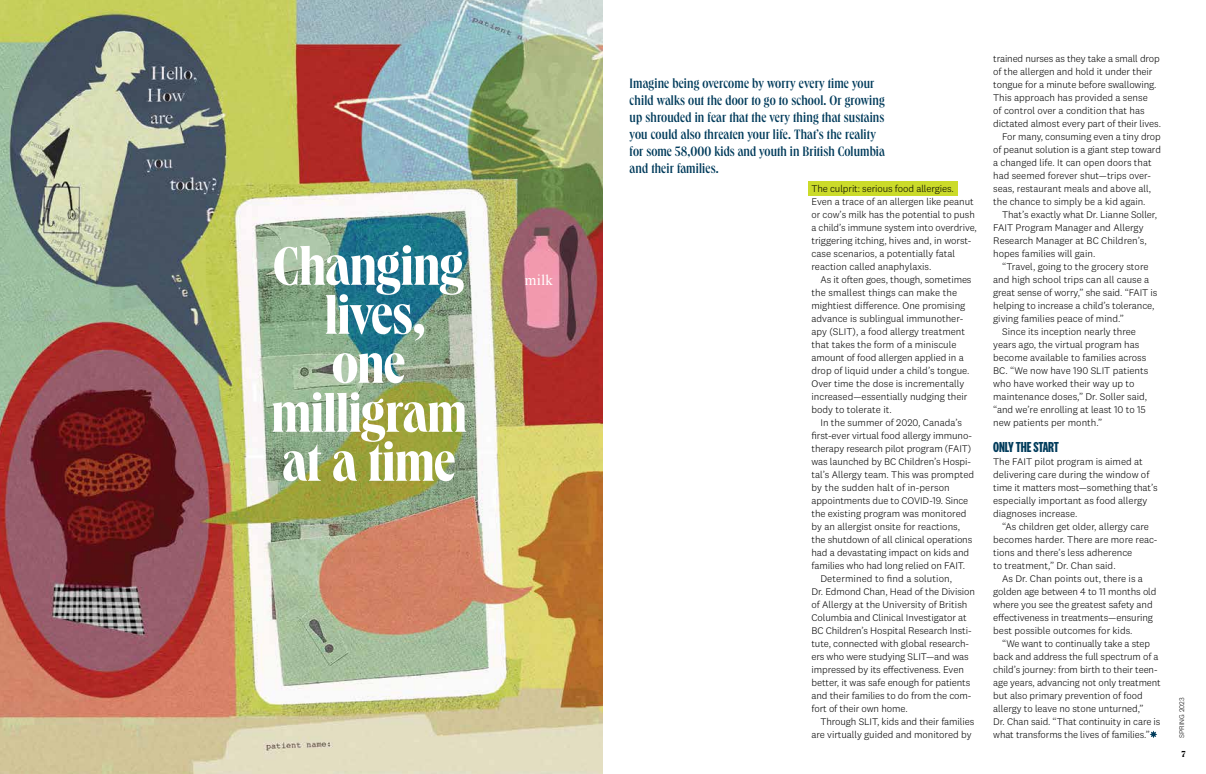
<style>
.page{position:relative;width:1206px;height:774px;background:#fff}
.page>*{position:absolute;margin:0;border:0;box-sizing:border-box;transform-origin:0 0}
.t1{font:700 56px/49px "Queens Compressed";letter-spacing:-.015em;color:#fff;text-align:center}
.t2{font:700 15px "National 2 Comp";letter-spacing:-.01em;color:#003b5b}
.t3{font:15px "Times New Roman";color:#fff}
.t4{font:500 14px/17px "Queens Compressed";letter-spacing:.01em;color:#003b5b}
.t5{font:300 10px/13px "National 2";letter-spacing:-.005em;color:#000}
.t6{font:700 9px "Queens Condensed";color:#000}
.t7{font:300 7px "National 2";color:#000}
</style>
<div class="page">
<div style="left:808px;top:181px;width:150px;height:14px;background:#cbdb2a"></div>
<img style="left:0;top:0;width:603px;height:774px">
<svg style="left:1150px;top:731px;width:7px;height:7px"></svg>
<h1 class="t1" style="left:271px;top:239px;width:198px">Changing lives,<br>one milligram at a time</h1>
<h2 class="t3" style="left:525px;top:270px;width:30px">milk</h2>
<p class="t4" style="left:630px;top:74px;width:257px">Imagine being overcome by worry every time your child walks out the door to go to school. Or growing up shrouded in fear that the very thing that sustains you could also threaten your life. That’s the reality for some 58,000 kids and youth in British Columbia and their families.</p>
<p class="t5" style="left:811px;top:182px;width:167px">The culprit: serious food allergies.<br>Even a trace of an allergen like peanut or cow’s milk has the potential to push a child’s immune system into overdrive, triggering itching, hives and, in worst&shy;case scenarios, a potentially fatal reaction called anaphylaxis.</p>
<p class="t5" style="left:811px;top:273px;width:162px;text-indent:9px">As it often goes, though, sometimes the smallest things can make the mightiest difference. One promising advance is sublingual immunother&shy;apy (SLIT), a food allergy treatment that takes the form of a miniscule amount of food allergen applied in a drop of liquid under a child’s tongue.<br>Over time the dose is incrementally increased—essentially nudging their body to tolerate it.</p>
<p class="t5" style="left:820px;top:416px;width:143px">In the summer of 2020, Canada’s</p>
<p class="t5" style="left:811px;top:429px;width:162px">first-ever virtual food allergy immuno-</p>
<p class="t5" style="left:811px;top:442px;width:161px">therapy research pilot program (FAIT)</p>
<p class="t5" style="left:811px;top:455px;width:161px">was launched by BC Children’s Hospi-</p>
<p class="t5" style="left:811px;top:468px;width:164px">tal’s Allergy team. This was prompted</p>
<p class="t5" style="left:811px;top:481px;width:140px">by the sudden halt of in-person</p>
<p class="t5" style="left:812px;top:494px;width:158px">appointments due to COVID-19. Since</p>
<p class="t5" style="left:812px;top:507px;width:157px">the existing program was monitored</p>
<p class="t5" style="left:812px;top:520px;width:150px">by an allergist onsite for reactions,</p>
<p class="t5" style="left:812px;top:533px;width:162px">the shutdown of all clinical operations</p>
<p class="t5" style="left:812px;top:546px;width:159px">had a devastating impact on kids and</p>
<p class="t5" style="left:812px;top:559px;width:155px">families who had long relied on FAIT.</p>
<p class="t5" style="left:820px;top:572px;width:133px">Determined to find a solution,</p>
<p class="t5" style="left:812px;top:585px;width:165px">Dr. Edmond Chan, Head of the Division</p>
<p class="t5" style="left:812px;top:598px;width:157px">of Allergy at the University of British</p>
<p class="t5" style="left:812px;top:611px;width:157px">Columbia and Clinical Investigator at</p>
<p class="t5" style="left:812px;top:624px;width:162px">BC Children’s Hospital Research Insti-</p>
<p class="t5" style="left:812px;top:637px;width:159px">tute, connected with global research-</p>
<p class="t5" style="left:812px;top:650px;width:159px">ers who were studying SLIT—and was</p>
<p class="t5" style="left:812px;top:663px;width:154px">impressed by its effectiveness. Even</p>
<p class="t5" style="left:812px;top:676px;width:160px">better, it was safe enough for patients</p>
<p class="t5" style="left:812px;top:689px;width:161px">and their families to do from the com-</p>
<p class="t5" style="left:812px;top:702px;width:98px">fort of their own home.</p>
<p class="t5" style="left:820px;top:715px;width:155px">Through SLIT, kids and their families</p>
<p class="t5" style="left:812px;top:728px;width:162px">are virtually guided and monitored by</p>
<p class="t5" style="left:993px;top:52px;width:168px">trained nurses as they take a small drop</p>
<p class="t5" style="left:993px;top:65px;width:161px">of the allergen and hold it under their</p>
<p class="t5" style="left:993px;top:78px;width:165px">tongue for a minute before swallowing.</p>
<p class="t5" style="left:993px;top:91px;width:156px">This approach has provided a sense</p>
<p class="t5" style="left:993px;top:104px;width:153px">of control over a condition that has</p>
<p class="t5" style="left:993px;top:117px;width:169px">dictated almost every part of their lives.</p>
<p class="t5" style="left:1002px;top:130px;width:160px">For many, consuming even a tiny drop</p>
<p class="t5" style="left:993px;top:143px;width:169px">of peanut solution is a giant step toward</p>
<p class="t5" style="left:993px;top:156px;width:160px">a changed life. It can open doors that</p>
<p class="t5" style="left:993px;top:169px;width:159px">had seemed forever shut—trips over-</p>
<p class="t5" style="left:993px;top:182px;width:159px">seas, restaurant meals and above all,</p>
<p class="t5" style="left:993px;top:195px;width:154px">the chance to simply be a kid again.</p>
<p class="t5" style="left:1002px;top:208px;width:156px">That’s exactly what Dr. Lianne Soller,</p>
<p class="t5" style="left:993px;top:221px;width:152px">FAIT Program Manager and Allergy</p>
<p class="t5" style="left:993px;top:234px;width:155px">Research Manager at BC Children’s,</p>
<p class="t5" style="left:993px;top:247px;width:104px">hopes families will gain.</p>
<p class="t5" style="left:1002px;top:260px;width:148px">“Travel, going to the grocery store</p>
<p class="t5" style="left:993px;top:273px;width:158px">and high school trips can all cause a</p>
<p class="t5" style="left:993px;top:286px;width:166px">great sense of worry,” she said. “FAIT is</p>
<p class="t5" style="left:993px;top:299px;width:163px">helping to increase a child’s tolerance,</p>
<p class="t5" style="left:993px;top:312px;width:132px">giving families peace of mind.”</p>
<p class="t5" style="left:1002px;top:325px;width:135px">Since its inception nearly three</p>
<p class="t5" style="left:993px;top:338px;width:148px">years ago, the virtual program has</p>
<p class="t5" style="left:993px;top:351px;width:155px">become available to families across</p>
<p class="t5" style="left:993px;top:364px;width:157px">BC. “We now have 190 SLIT patients</p>
<p class="t5" style="left:993px;top:377px;width:143px">who have worked their way up to</p>
<p class="t5" style="left:993px;top:390px;width:156px">maintenance doses,” Dr. Soller said,</p>
<p class="t5" style="left:993px;top:403px;width:154px">“and we’re enrolling at least 10 to 15</p>
<p class="t5" style="left:993px;top:416px;width:111px">new patients per month.”</p>
<h2 class="t2" style="left:993px;top:439px;width:67px">ONLY THE START</h2>
<p class="t5" style="left:993px;top:455px;width:166px">The FAIT pilot program is aimed at delivering care during the window of time it matters most—something that’s especially important as food allergy diagnoses increase.</p>
<p class="t5" style="left:993px;top:520px;width:166px;text-indent:9px">“As children get older, allergy care becomes harder. There are more reac&shy;tions and there’s less adherence<br>to treatment,” Dr. Chan said.</p>
<p class="t5" style="left:993px;top:572px;width:165px;text-indent:9px">As Dr. Chan points out, there is a golden age between 4 to 11 months old where you see the greatest safety and effectiveness in treatments—ensuring best possible outcomes for kids.</p>
<p class="t5" style="left:993px;top:637px;width:169px;text-indent:9px">“We want to continually take a step back and address the full spectrum of a child’s journey: from birth to their teen&shy;age years, advancing not only treatment but also primary prevention of food allergy to leave no stone unturned,”<br>Dr. Chan said. “That continuity in care is what transforms the lives of families.”</p>
<p class="t7" style="left:1178px;top:738px;width:42px;rotate:-90deg">SPRING 2023</p>
<p class="t6" style="left:1181px;top:748px;width:6px">7</p>
</div>
